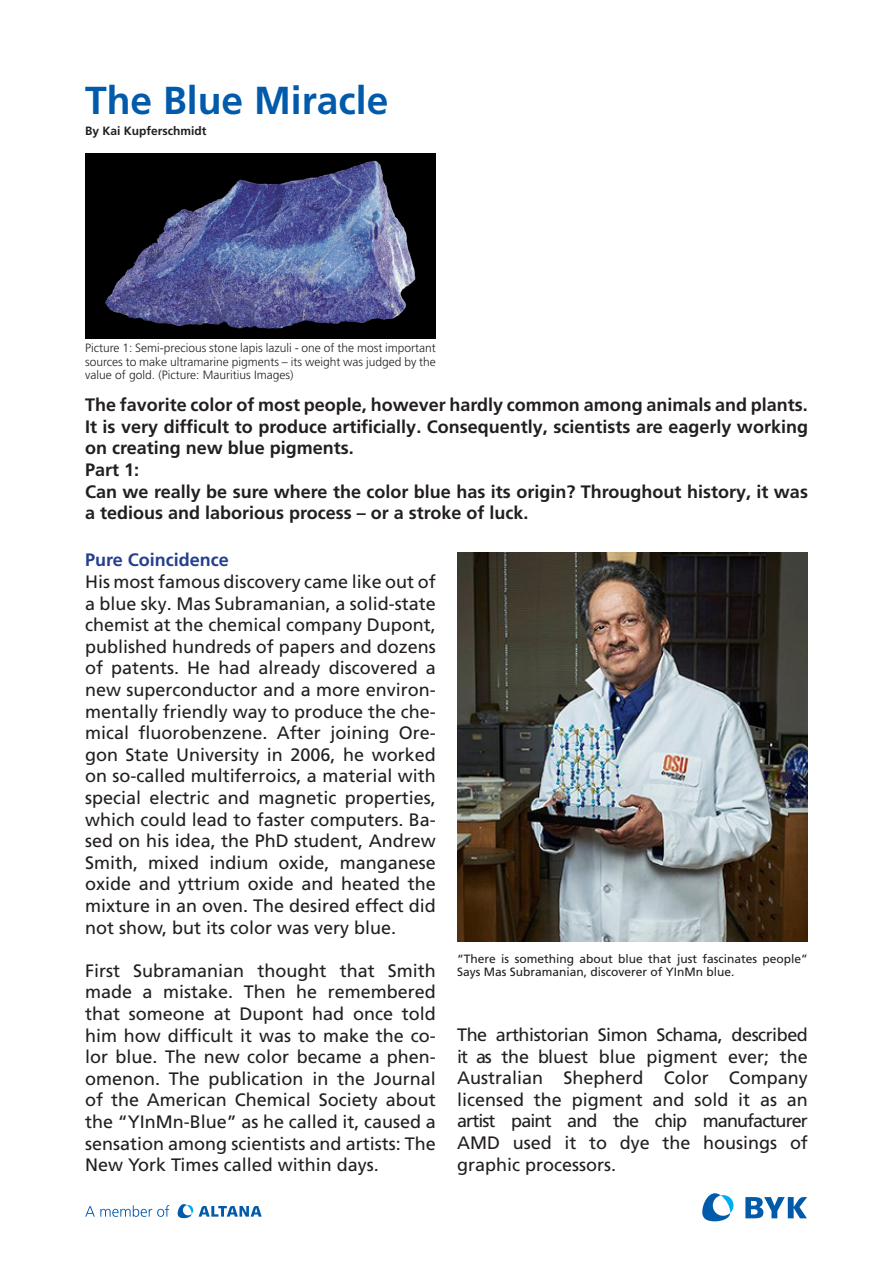
<style>
.page{position:relative;width:893px;height:1263px;background:#fff}
.page>*{position:absolute;margin:0;border:0;box-sizing:border-box;transform-origin:0 0}
.t1{font:700 39px "Frutiger LT Pro";color:#015aaa}
.t2{font:18px/21.6px "Frutiger LT Pro";color:#231f20;text-align:justify}
.t3{font:700 18px/21.6px "Frutiger LT Pro";color:#231f20;text-align:justify}
.t4{font:700 18px "Frutiger LT Pro";color:#253f8e}
.t5{font:300 12px/13.5px "Frutiger LT Pro";color:#231f20;text-align:justify}
.t6{font:12px/13.5px "Frutiger LT Pro";color:#231f20}
.t7{font:700 12px "Frutiger LT Pro";color:#231f20}
</style>
<div class="page">
<img style="left:85px;top:154px;width:351px;height:184px">
<img style="left:457px;top:553px;width:351px;height:389px">
<svg style="left:199px;top:1206px;width:63px;height:10px"></svg>
<svg style="left:178px;top:1204px;width:15px;height:14px"></svg>
<svg style="left:85px;top:1205px;width:84px;height:12px"></svg>
<svg style="left:745px;top:1197px;width:62px;height:21px"></svg>
<svg style="left:702px;top:1193px;width:31px;height:28px"></svg>
<p class="t1" style="left:85px;top:78px;width:305px">The Blue Miracle</p>
<p class="t7" style="left:85px;top:124px;width:123px">By Kai Kupferschmidt</p>
<p class="t5" style="left:85px;top:342px;width:352px">Picture 1: Semi-precious stone lapis lazuli - one of the most important sources to make ultramarine pigments – its weight was judged by the value of gold. (Picture: Mauritius Images)</p>
<p class="t3" style="left:85px;top:394px;width:724px">The favorite color of most people, however hardly common among animals and plants.<br>It is very difficult to produce artificially. Consequently, scientists are eagerly working on creating new blue pigments.</p>
<p class="t3" style="left:85px;top:459px;width:56px">Part 1:</p>
<p class="t3" style="left:85px;top:480px;width:724px">Can we really be sure where the color blue has its origin? Throughout history, it was a tedious and laborious process – or a stroke of luck.</p>
<p class="t4" style="left:85px;top:549px;width:145px">Pure Coincidence</p>
<p class="t2" style="left:85px;top:571px;width:352px">His most famous discovery came like out of a blue sky. Mas Subramanian, a solid-state chemist at the chemical company Dupont, published hundreds of papers and dozens of patents. He had already discovered a new superconductor and a more environ&shy;mentally friendly way to produce the che&shy;mical fluorobenzene. After joining Ore&shy;gon State University in 2006, he worked on so-called multiferroics, a material with special electric and magnetic properties, which could lead to faster computers. Ba&shy;sed on his idea, the PhD student, Andrew Smith, mixed indium oxide, manganese oxide and yttrium oxide and heated the mixture in an oven. The desired effect did not show, but its color was very blue.</p>
<p class="t2" style="left:85px;top:960px;width:352px">First Subramanian thought that Smith made a mistake. Then he remembered that someone at Dupont had once told him how difficult it was to make the co&shy;lor blue. The new color became a phen&shy;omenon. The publication in the Journal of the American Chemical Society about the “YInMn-Blue” as he called it, caused a sensation among scientists and artists: The New York Times called within days.</p>
<p class="t6" style="left:457px;top:952px;width:352px">“There is something about blue that just fascinates people”<br>Says Mas Subramanian, discoverer of YInMn blue.</p>
<p class="t2" style="left:457px;top:1024px;width:352px">The arthistorian Simon Schama, described it as the bluest blue pigment ever; the Australian Shepherd Color Company licensed the pigment and sold it as an artist paint and the chip manufacturer AMD used it to dye the housings of graphic processors.</p>
</div>
